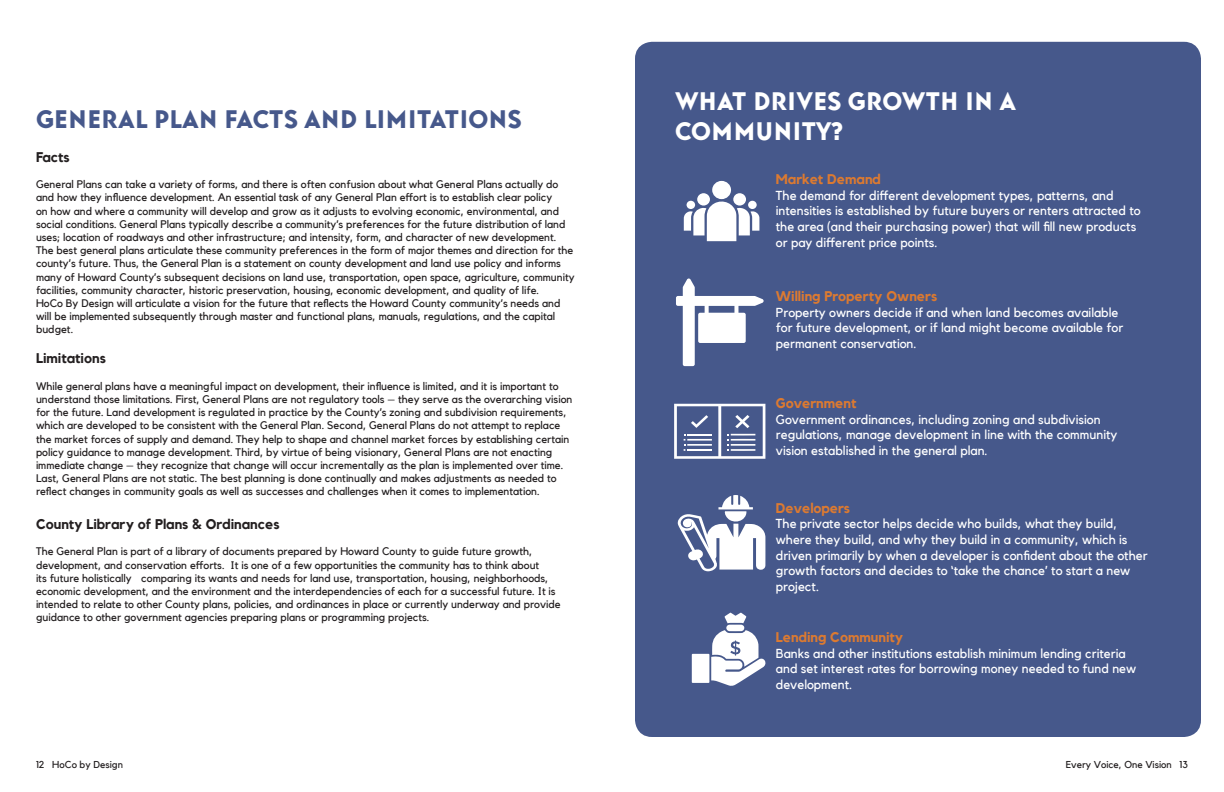
<style>
.page{position:relative;width:1224px;height:792px;background:#fff}
.page>*{position:absolute;margin:0;border:0;box-sizing:border-box;transform-origin:0 0}
.Headers{font:25px "Baro";color:#46588b}
.Headers-2{font:25px/30px "Baro";color:#fff}
.t1{font:700 14px "Kollektif";color:#dc7a31}
.Paragraph_headers{font:700 14px "Kollektif";color:#231f20}
.t2{font:13px/15.6px "Kollektif";color:#fff}
.t3{font:11px/13.2px "Kollektif";color:#231f20}
.t4{font:10px "Kollektif";color:#231f20}
.s1{font-size:11px}
</style>
<div class="page">
<div style="left:637px;top:44px;width:562px;height:691px;background:#46588b;border-radius:15px"></div>
<div style="left:635px;top:42px;width:566px;height:695px;border:4px solid #46588b;border-radius:15px"></div>
<div style="left:712px;top:181px;width:19px;height:18px;background:#fff;border-radius:50%"></div>
<svg style="left:684px;top:198px;width:75px;height:43px"></svg>
<div style="left:733px;top:193px;width:13px;height:13px;background:#fff;border-radius:50%"></div>
<div style="left:697px;top:193px;width:13px;height:13px;background:#fff;border-radius:50%"></div>
<div style="left:687px;top:201px;width:8px;height:8px;background:#fff;border-radius:50%"></div>
<div style="left:748px;top:201px;width:9px;height:8px;background:#fff;border-radius:50%"></div>
<svg style="left:678px;top:495px;width:87px;height:76px"></svg>
<svg style="left:692px;top:613px;width:74px;height:73px"></svg>
<svg style="left:676px;top:279px;width:88px;height:87px"></svg>
<svg style="left:674px;top:404px;width:91px;height:55px"></svg>
<p class="Headers" style="left:36px;top:105px;width:487px">GENERAL PLAN FACTS AND LIMITATIONS</p>
<p class="Paragraph_headers" style="left:36px;top:149px;width:35px">Facts</p>
<p class="t3" style="left:36px;top:178px;width:540px">General Plans can take a variety of forms, and there is often confusion about what General Plans actually do and how they influence development. An essential task of any General Plan effort is to establish clear policy<br>on how and where a community will develop and grow as it adjusts to evolving economic, environmental, and social conditions. General Plans typically describe a community’s preferences for the future distribution of land uses; location of roadways and other infrastructure; and intensity, form, and character of new development.<br>The best general plans articulate these community preferences in the form of major themes and direction for the county’s future. Thus, the General Plan is a statement on county development and land use policy and informs many of Howard County’s subsequent decisions on land use, transportation, open space, agriculture, community facilities, community character, historic preservation, housing, economic development, and quality of life.<br>HoCo By Design will articulate a vision for the future that reflects the Howard County community’s needs and will be implemented subsequently through master and functional plans, manuals, regulations, and the capital budget.</p>
<p class="Paragraph_headers" style="left:36px;top:350px;width:71px">Limitations</p>
<p class="t3" style="left:36px;top:379px;width:538px">While general plans have a meaningful impact on development, their influence is limited, and it is important to understand those limitations. First, General Plans are not regulatory tools – they serve as the overarching vision for the future. Land development is regulated in practice by the County’s zoning and subdivision requirements, which are developed to be consistent with the General Plan. Second, General Plans do not attempt to replace the market forces of supply and demand. They help to shape and channel market forces by establishing certain policy guidance to manage development. Third, by virtue of being visionary, General Plans are not enacting immediate change – they recognize that change will occur incrementally as the plan is implemented over time.<br>Last, General Plans are not static. The best planning is done continually and makes adjustments as needed to reflect changes in community goals as well as successes and challenges when it comes to implementation.</p>
<p class="Paragraph_headers" style="left:36px;top:516px;width:245px">County Library of Plans &amp; Ordinances</p>
<p class="t3" style="left:36px;top:545px;width:526px">The General Plan is part of a library of documents prepared by Howard County to guide future growth, development, and conservation efforts. It is one of a few opportunities the community has to think about<br>its future holistically ― comparing its wants and needs for land use, transportation, housing, neighborhoods, economic development, and the environment and the interdependencies of each for a successful future. It is intended to relate to other County plans, policies, and ordinances in place or currently underway and provide guidance to other government agencies preparing plans or programming projects.</p>
<p class="Headers-2" style="left:675px;top:86px;width:343px">WHAT DRIVES GROWTH IN A<br>COMMUNITY?</p>
<p class="t1" style="left:776px;top:171px;width:106px">Market Demand</p>
<p class="t2" style="left:776px;top:187px;width:366px">The demand for different development types, patterns, and intensities is established by future buyers or renters attracted to the area (and their purchasing power) that will fill new products or pay different price points.</p>
<p class="t1" style="left:776px;top:288px;width:163px">Willing Property Owners</p>
<p class="t2" style="left:776px;top:304px;width:349px">Property owners decide if and when land becomes available for future development, or if land might become available for permanent conservation.</p>
<p class="t1" style="left:776px;top:395px;width:82px">Government</p>
<p class="t2" style="left:776px;top:412px;width:343px">Government ordinances, including zoning and subdivision regulations, manage development in line with the community vision established in the general plan.</p>
<p class="t1" style="left:776px;top:500px;width:76px">Developers</p>
<p class="t2" style="left:776px;top:516px;width:373px">The private sector helps decide who builds, what they build, where they build, and why they build in a community, which is driven primarily by when a developer is confident about the other growth factors and decides to ‘take the chance’ to start a new project.</p>
<p class="t1" style="left:776px;top:629px;width:129px">Lending Community</p>
<p class="t2" style="left:776px;top:645px;width:362px">Banks and other institutions establish minimum lending criteria and set interest <span class="s1">r</span>ates for borrowing money needed to fund new development.</p>
<p class="t4" style="left:36px;top:759px;width:89px">12 HoCo by Design</p>
<p class="t4" style="left:1066px;top:759px;width:124px">Every Voice, One Vision 13</p>
</div>
